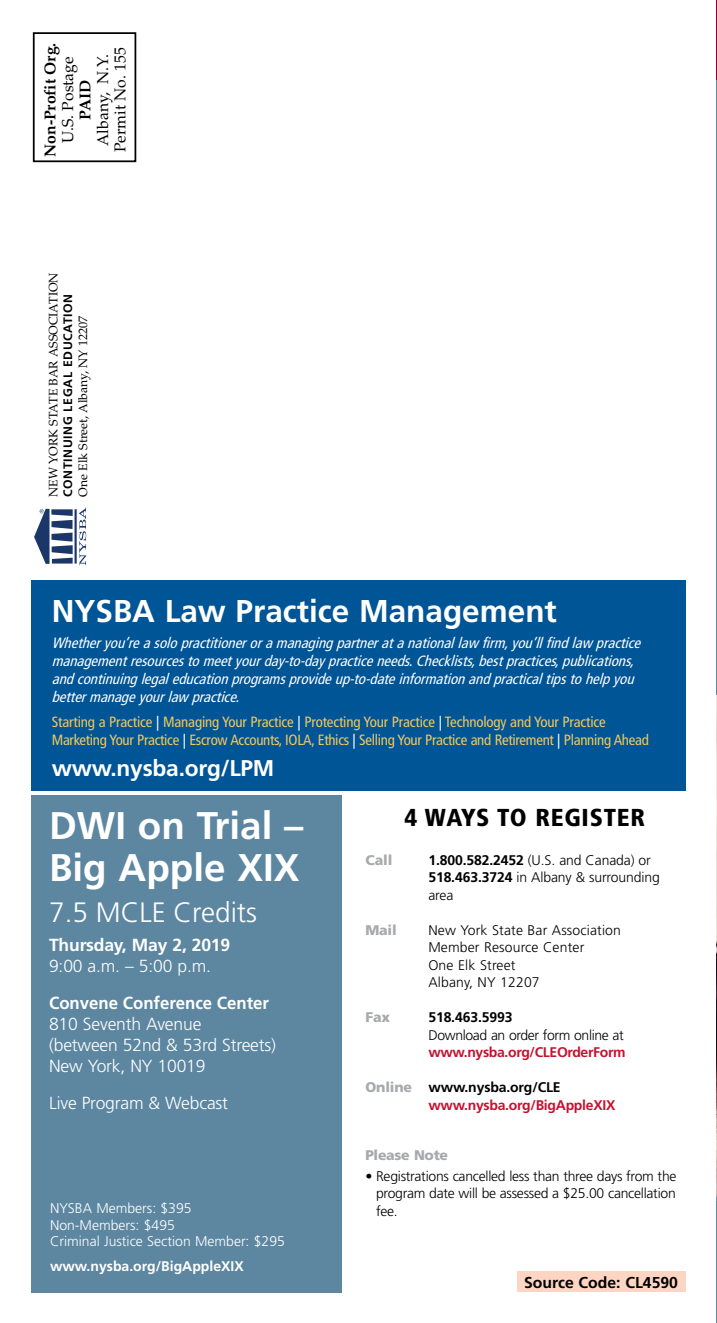
<style>
.page{position:relative;width:717px;height:1323px;background:#fff}
.page>*{position:absolute;margin:0;border:0;box-sizing:border-box;transform-origin:0 0}
.t1{font:700 38.5px/42px "Frutiger";color:#fff}
.t2{font:700 31.5px "Frutiger";color:#fff}
.t3{font:300 28px "Frutiger";color:#fff}
.t4{font:900 condensed 24.5px "Frutiger";letter-spacing:.03em;color:#000}
.t5{font:700 22.75px "Frutiger";letter-spacing:-.01em;color:#fff}
.t6{font:300 17.5px/21px "Frutiger";letter-spacing:-.01em;color:#fff}
.t7{font:700 17.5px "Frutiger";color:#fff;scale:.96 1}
.t8{font:700 17.5px "Frutiger";color:#fff}
.t9{font:15.75px/17.5px "Palatino";color:#000;text-align:center}
.t10{font:700 15.75px "Palatino";color:#000}
.t11{font:700 15.75px "Frutiger";color:#000}
.t12{font:italic condensed 14.88px/17.8px "Frutiger";color:#fff}
.t13{font:condensed 14.88px/17.8px "Frutiger";letter-spacing:-.02em;color:#f2c85b}
.t14{font:300 14px/17.5px "Frutiger";letter-spacing:-.01em;color:#000}
.t15{font:700 14px/17.5px "Frutiger";letter-spacing:-.02em;color:#c41230}
.t16{font:300 14px/17.5px "Frutiger";letter-spacing:.01em;color:#000}
.t17{font:300 14px/16.8px "Frutiger";color:#fff}
.t18{font:700 14px "Frutiger";color:#fff}
.t19{font:900 14px "Frutiger";letter-spacing:-.015em;color:#a7a9ac}
.t20{font:700 14px "Frutiger";letter-spacing:-.01em;color:#000}
.t21{font:12.25px "Palatino";color:#000}
.t22{font:700 12.25px "Frutiger";letter-spacing:.05em;color:#000}
.s1{color:#fff}
.s2{font-weight:700}
.s3{font-weight:900;color:#a7a9ac}
.s4{color:#000}
</style>
<div class="page">
<hr style="left:716px;top:80px;width:1px;height:1243px;background:#5d87a1">
<hr style="left:716px;top:0;width:1px;height:80px;background:#860038">
<img style="left:716px;top:696px;width:1px;height:498px">
<div style="left:33px;top:32px;width:103px;height:130px;border:2px solid #000"></div>
<div style="left:517px;top:1271px;width:168px;height:21px;background:#fdd5c2"></div>
<div style="left:31px;top:580px;width:654px;height:210px;background:#005596"></div>
<div style="left:31px;top:796px;width:311px;height:497px;background:#5d87a1"></div>
<svg style="left:79px;top:507px;width:7px;height:58px"></svg>
<hr style="left:75px;top:509px;width:2px;height:55px;background:#1b3668">
<svg style="left:34px;top:509px;width:39px;height:55px"></svg>
<p class="t10" style="left:41px;top:157px;width:116px;rotate:-90deg">Non-Profit Org.</p>
<p class="t9" style="left:94px;top:152px;width:106px;rotate:-90deg">Albany, N.Y.<br>Permit No. 155</p>
<p class="t9" style="left:59px;top:143px;width:88px;rotate:-90deg">U.S. Postage</p>
<p class="t10" style="left:76px;top:120px;width:41px;rotate:-90deg">PAID</p>
<p class="t21" style="left:46px;top:497px;width:226px;rotate:-90deg">NEW YORK STATE BAR ASSOCIATION</p>
<p class="t22" style="left:61px;top:497px;width:204px;rotate:-90deg">CONTINUING LEGAL EDUCATION</p>
<p class="t21" style="left:76px;top:497px;width:183px;rotate:-90deg">One Elk Street, Albany, NY 12207</p>
<h2 class="t2" style="left:52px;top:593px;width:507px">NYSBA Law Practice Management</h2>
<p class="t12" style="left:52px;top:634px;width:595px">Whetheryou’reasolopractitioneroramanagingpartneratanationallaw firm,you’llfindlaw practice managementresourcestomeetyourday-to-daypracticeneeds.Checklists,bestpractices,publications, andcontinuinglegaleducationprogramsprovideup-to-dateinformationandpracticaltipstohelpyou bettermanageyourlaw practice.</p>
<p class="t13" style="left:52px;top:713px;width:599px">Starting a Practice <span class="s1">|</span> Managing Your Practice <span class="s1">|</span> Protecting Your Practice <span class="s1">|</span> Technology and Your Practice<br>Marketing Your Practice <span class="s1">|</span> Escrow Accounts, IOLA, Ethics <span class="s1">|</span> Selling Your Practice and Retirement <span class="s1">|</span> Planning Ahead</p>
<h3 class="t5" style="left:52px;top:754px;width:224px">www.nysba.org/LPM</h3>
<h1 class="t1" style="left:49px;top:805px;width:256px">DWI on Trial –<br>Big Apple XIX</h1>
<h3 class="t3" style="left:49px;top:897px;width:209px">7.5 MCLE Credits</h3>
<p class="t8" style="left:49px;top:935px;width:183px">Thursday, May 2, 2019</p>
<p class="t6" style="left:49px;top:956px;width:163px">9:00 a.m. – 5:00 p.m.</p>
<p class="t7" style="left:49px;top:993px;width:231px">Convene Conference Center</p>
<p class="t6" style="left:49px;top:1014px;width:228px">810 Seventh Avenue<br>(between 52nd &amp; 53rd Streets)<br>New York, NY 10019</p>
<p class="t6" style="left:49px;top:1093px;width:180px">Live Program &amp; Webcast</p>
<h3 class="t4" style="left:404px;top:803px;width:242px">4 WAYS TO REGISTER</h3>
<p class="t19" style="left:365px;top:851px;width:29px">Call</p>
<p class="t14" style="left:428px;top:851px;width:233px"><span class="s2">1.800.582.2452</span> (U.S. and Canada) or<br><span class="s2">518.463.3724</span> in Albany &amp; surrounding area</p>
<p class="t19" style="left:365px;top:921px;width:33px">Mail</p>
<p class="t16" style="left:428px;top:921px;width:194px">New York State Bar Association<br>Member Resource Center<br>One Elk Street<br>Albany, NY 12207</p>
<p class="t19" style="left:365px;top:1009px;width:26px">Fax</p>
<p class="t20" style="left:428px;top:1009px;width:86px">518.463.5993</p>
<p class="t14" style="left:428px;top:1026px;width:197px">Download an order form online at</p>
<p class="t15" style="left:428px;top:1044px;width:199px">www.nysba.org/CLEOrderForm</p>
<p class="t15" style="left:428px;top:1079px;width:188px;text-indent:-63px"><span class="s3">Online</span> <span class="s4">www.nysba.org/CLE </span>www.nysba.org/BigAppleXIX</p>
<p class="t17" style="left:50px;top:1200px;width:236px">NYSBA Members: $395<br>Non-Members: $495<br>Criminal Justice Section Member: $295</p>
<p class="t18" style="left:50px;top:1258px;width:195px">www.nysba.org/BigAppleXIX</p>
<p class="t19" style="left:365px;top:1147px;width:84px">Please Note</p>
<p class="t14" style="left:376px;top:1167px;width:302px;text-align:justify;text-indent:-11px">• Registrations cancelled less than three days from the program date will be assessed a $25.00 cancellation fee.</p>
<p class="t11" style="left:524px;top:1273px;width:155px">Source Code: CL4590</p>
</div>
